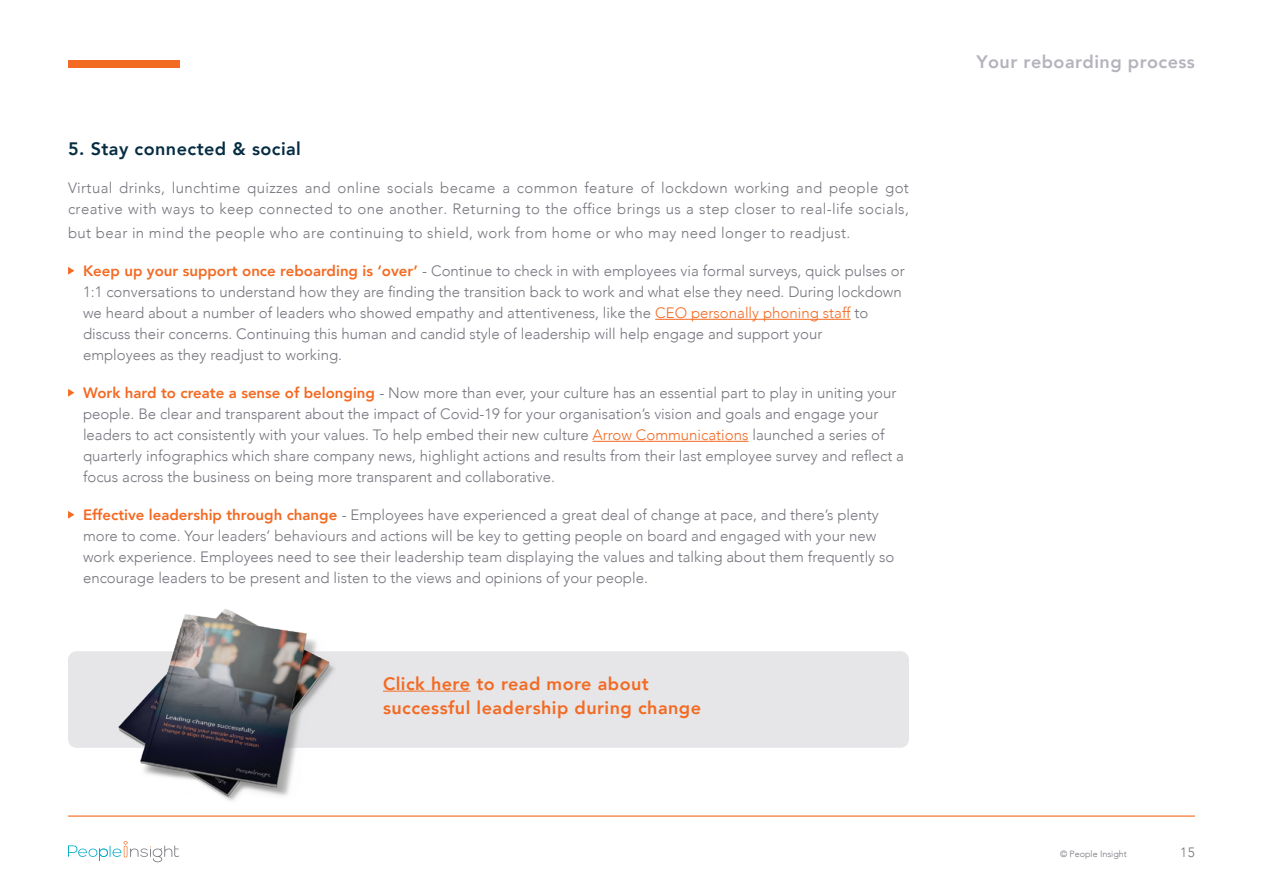
<style>
.page{position:relative;width:1263px;height:893px;background:#fff}
.page>*{position:absolute;margin:0;border:0;box-sizing:border-box;transform-origin:0 0}
.t1{font:800 18px "Avenir";letter-spacing:.025em;color:#f36a23}
.t2{font:800 18px "Avenir";letter-spacing:.025em;color:#052c42}
.t3{font:800 18px "Avenir";letter-spacing:.025em;color:#b3b4bc}
.t4{font:300 15px/21px "Avenir";color:#75757e}
.t5{font:300 15px/21px "Avenir";letter-spacing:.025em;color:#75757e}
.t6{font:300 13.5px "Avenir";color:#75757e}
.t7{font:300 9px "Avenir";color:#75757e}
.s1{font-weight:800;color:#f36a23}
.s2{color:#f36a23}
</style>
<div class="page">
<svg style="left:68px;top:841px;width:111px;height:21px"></svg>
<hr style="left:68px;top:815px;width:1127px;height:2px;background:#f36a23">
<div style="left:68px;top:60px;width:111px;height:8px;background:#f36a23"></div>
<hr style="left:655px;top:319px;width:196px;height:1px;background:#f36a23">
<hr style="left:593px;top:441px;width:155px;height:1px;background:#f36a23">
<svg style="left:68px;top:267px;width:6px;height:8px"></svg>
<svg style="left:68px;top:389px;width:6px;height:8px"></svg>
<svg style="left:68px;top:511px;width:6px;height:8px"></svg>
<div style="left:68px;top:651px;width:841px;height:97px;background:#e6e6e9;border-radius:9px"></div>
<hr style="left:383px;top:691px;width:88px;height:1px;background:#f36a23">
<img style="left:118px;top:609px;width:216px;height:192px">
<p class="t2" style="left:68px;top:135px;width:234px">5. Stay connected &amp; social</p>
<p class="t5" style="left:68px;top:177px;width:842px">Virtual drinks, lunchtime quizzes and online socials became a common feature of lockdown working and people got creative with ways to keep connected to one another. Returning to the office brings us a step closer to real-life socials,</p>
<p class="t5" style="left:68px;top:222px;width:784px">but bear in mind the people who are continuing to shield, work from home or who may need longer to readjust.</p>
<p class="t4" style="left:83px;top:260px;width:823px"><span class="s1">Keep up your support once reboarding is ‘over’</span> - Continue to check in with employees via formal surveys, quick pulses or<br>1:1 conversations to understand how they are finding the transition back to work and what else they need. During lockdown we heard about a number of leaders who showed empathy and attentiveness, like the <span class="s2">CEO personally phoning staff</span> to</p>
<p class="t4" style="left:83px;top:323px;width:741px">discuss their concerns. Continuing this human and candid style of leadership will help engage and support your employees as they readjust to working.</p>
<p class="t4" style="left:83px;top:383px;width:822px"><span class="s1">Work hard to create a sense of belonging</span> - Now more than ever, your culture has an essential part to play in uniting your people. Be clear and transparent about the impact of Covid-19 for your organisation’s vision and goals and engage your leaders to act consistently with your values. To help embed their new culture <span class="s2">Arrow Communications</span> launched a series of quarterly infographics which share company news, highlight actions and results from their last employee survey and reflect a focus across the business on being more transparent and collaborative.</p>
<p class="t4" style="left:83px;top:505px;width:813px"><span class="s1">Effective leadership through change</span> - Employees have experienced a great deal of change at pace, and there’s plenty more to come. Your leaders’ behaviours and actions will be key to getting people on board and engaged with your new work experience. Employees need to see their leadership team displaying the values and talking about them frequently so encourage leaders to be present and listen to the views and opinions of your people.</p>
<p class="t1" style="left:383px;top:669px;width:267px">Click here to read more about</p>
<p class="t1" style="left:383px;top:693px;width:320px">successful leadership during change</p>
<p class="t3" style="left:976px;top:48px;width:220px">Your reboarding process</p>
<p class="t7" style="left:1060px;top:849px;width:68px">© People Insight</p>
<p class="t6" style="left:1180px;top:844px;width:16px">15</p>
</div>
